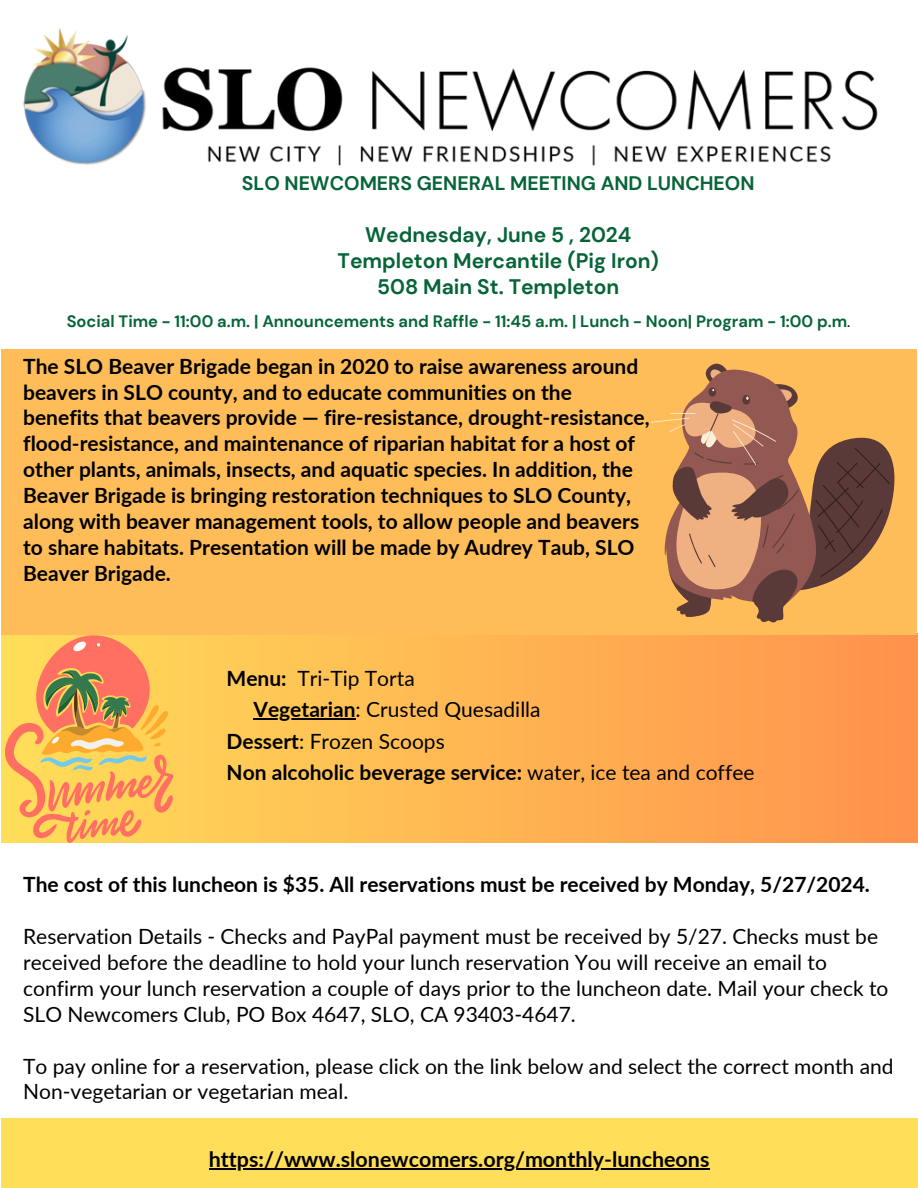
<style>
.page{position:relative;width:918px;height:1188px;background:#fff}
.page>*{position:absolute;margin:0;border:0;box-sizing:border-box;transform-origin:0 0}
.t1{font:700 21.45px "Lato";color:#000}
.t2{font:700 21px/25.8px "Lato";color:#000}
.t3{font:21px/25.8px "Lato";color:#000}
.t4{font:700 21px/25.8px "DM Sans";color:#066437;text-align:center}
.t5{font:700 19.65px "DM Sans";color:#066437}
.t6{font:700 16.5px "DM Sans";color:#066437}
.s1{font-weight:400;color:#000}
.s2{font-weight:700}
</style>
<div class="page">
<svg style="left:173px;top:634px;width:745px;height:209px;background:#feb051"></svg>
<img style="left:23px;top:28px;width:855px;height:138px">
<div style="left:1px;top:1118px;width:916px;height:70px;background:#ffde59"></div>
<svg style="left:1px;top:635px;width:172px;height:208px;background:#f3b25b"></svg>
<div style="left:1px;top:349px;width:916px;height:286px;background:#ffbd59"></div>
<svg style="left:651px;top:363px;width:244px;height:260px"></svg>
<hr style="left:253px;top:718px;width:103px;height:1px;background:#000">
<hr style="left:209px;top:1168px;width:501px;height:1px;background:#000">
<h1 class="t5" style="left:242px;top:171px;width:514px">SLO NEWCOMERS GENERAL MEETING AND LUNCHEON</h1>
<h2 class="t4" style="left:338px;top:222px;width:323px">Wednesday, June 5 , 2024<br>Templeton Mercantile (Pig Iron)<br>508 Main St. Templeton</h2>
<p class="t6" style="left:67px;top:310px;width:785px">Social Time - 11:00 a.m. | Announcements and Raffle - 11:45 a.m. | Lunch - Noon| Program - 1:00 p.m<span class="s1">.</span></p>
<h2 class="t2" style="left:23px;top:353px;width:628px">The SLO Beaver Brigade began in 2020 to raise awareness around beavers in SLO county, and to educate communities on the benefits that beavers provide — fire-resistance, drought-resistance, flood-resistance, and maintenance of riparian habitat for a host of other plants, animals, insects, and aquatic species. In addition, the Beaver Brigade is bringing restoration techniques to SLO County, along with beaver management tools, to allow people and beavers to share habitats. Presentation will be made by Audrey Taub, SLO Beaver Brigade.</h2>
<p class="t3" style="left:227px;top:665px;width:190px"><span class="s2">Menu:</span> Tri-Tip Torta</p>
<p class="t3" style="left:227px;top:693px;width:529px;line-height:31.5px;text-indent:27px"><span class="s2">Vegetarian</span>: Crusted Quesadilla<br><span class="s2">Dessert</span>: Frozen Scoops<br><span class="s2">Non alcoholic beverage service:</span> water, ice tea and coffee</p>
<h3 class="t2" style="left:23px;top:871px;width:848px">The cost of this luncheon is $35. All reservations must be received by Monday, 5/27/2024.</h3>
<h2 class="t3" style="left:23px;top:923px;width:867px">Reservation Details - Checks and PayPal payment must be received by 5/27. Checks must be received before the deadline to hold your lunch reservation You will receive an email to confirm your lunch reservation a couple of days prior to the luncheon date. Mail your check to SLO Newcomers Club, PO Box 4647, SLO, CA 93403-4647.</h2>
<h3 class="t3" style="left:23px;top:1053px;width:872px">To pay online for a reservation, please click on the link below and select the correct month and<br>Non-vegetarian or vegetarian meal.</h3>
<h3 class="t1" style="left:209px;top:1146px;width:502px">https://www.slonewcomers.org/monthly-luncheons</h3>
</div>
